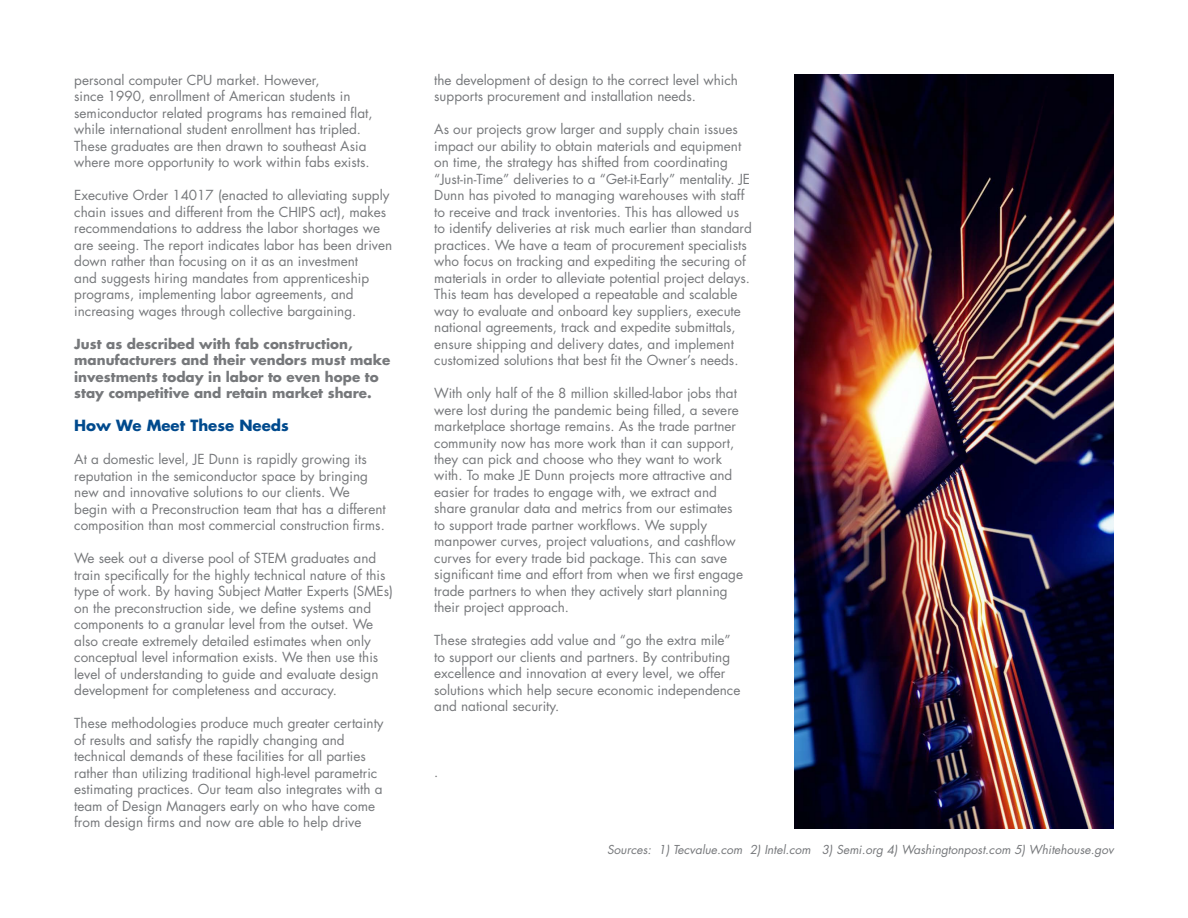
<style>
.page{position:relative;width:1188px;height:918px;background:#fff}
.page>*{position:absolute;margin:0;border:0;box-sizing:border-box;transform-origin:0 0}
.t1{font:700 15px "Futura Std";color:#004a8d}
.t2{font:13.5px/16.5px "Futura Std";color:#76787b}
.t3{font:700 13.5px/16.5px "Futura Std";color:#76787b}
.t4{font:italic 12px "Futura Std";color:#76787b}
</style>
<div class="page">
<img style="left:794px;top:74px;width:320px;height:755px">
<p class="t2" style="left:74px;top:72px;width:300px">personal computer CPU market. However,<br>since 1990, enrollment of American students in semiconductor related programs has remained flat, while international student enrollment has tripled.<br>These graduates are then drawn to southeast Asia where more opportunity to work within fabs exists.</p>
<p class="t2" style="left:74px;top:187px;width:320px">Executive Order 14017 (enacted to alleviating supply chain issues and different from the CHIPS act), makes recommendations to address the labor shortages we are seeing. The report indicates labor has been driven down rather than focusing on it as an investment<br>and suggests hiring mandates from apprenticeship programs, implementing labor agreements, and increasing wages through collective bargaining.</p>
<p class="t3" style="left:74px;top:335px;width:318px">Just as described with fab construction, manufacturers and their vendors must make investments today in labor to even hope to stay competitive and retain market share.</p>
<p class="t1" style="left:74px;top:416px;width:216px">How We Meet These Needs</p>
<p class="t2" style="left:74px;top:451px;width:313px">At a domestic level, JE Dunn is rapidly growing its reputation in the semiconductor space by bringing new and innovative solutions to our clients. We begin with a Preconstruction team that has a different composition than most commercial construction firms.</p>
<p class="t2" style="left:74px;top:550px;width:320px">We seek out a diverse pool of STEM graduates and train specifically for the highly technical nature of this type of work. By having Subject Matter Experts (SMEs) on the preconstruction side, we define systems and components to a granular level from the outset. We also create extremely detailed estimates when only conceptual level information exists. We then use this level of understanding to guide and evaluate design development for completeness and accuracy.</p>
<p class="t2" style="left:74px;top:715px;width:311px">These methodologies produce much greater certainty of results and satisfy the rapidly changing and technical demands of these facilities for all parties rather than utilizing traditional high-level parametric estimating practices. Our team also integrates with a team of Design Managers early on who have come from design firms and now are able to help drive</p>
<p class="t2" style="left:434px;top:72px;width:305px">the development of design to the correct level which supports procurement and installation needs.</p>
<p class="t2" style="left:434px;top:121px;width:319px">As our projects grow larger and supply chain issues impact our ability to obtain materials and equipment on time, the strategy has shifted from coordinating “Just-in-Time” deliveries to a “Get-it-Early” mentality. JE Dunn has pivoted to managing warehouses with staff to receive and track inventories. This has allowed us to identify deliveries at risk much earlier than standard practices. We have a team of procurement specialists who focus on tracking and expediting the securing of materials in order to alleviate potential project delays.<br>This team has developed a repeatable and scalable way to evaluate and onboard key suppliers, execute national agreements, track and expedite submittals, ensure shipping and delivery dates, and implement customized solutions that best fit the Owner’s needs.</p>
<p class="t2" style="left:434px;top:385px;width:310px">With only half of the 8 million skilled-labor jobs that were lost during the pandemic being filled, a severe marketplace shortage remains. As the trade partner community now has more work than it can support, they can pick and choose who they want to work with. To make JE Dunn projects more attractive and easier for trades to engage with, we extract and share granular data and metrics from our estimates to support trade partner workflows. We supply manpower curves, project valuations, and cashflow curves for every trade bid package. This can save significant time and effort from when we first engage trade partners to when they actively start planning their project approach.</p>
<p class="t2" style="left:434px;top:632px;width:308px">These strategies add value and “go the extra mile” to support our clients and partners. By contributing excellence and innovation at every level, we offer solutions which help secure economic independence and national security.</p>
<p class="t2" style="left:434px;top:764px;width:6px">.</p>
<p class="t4" style="left:607px;top:842px;width:508px">Sources: 1) Tecvalue.com 2) Intel.com 3) Semi.org 4) Washingtonpost.com 5) Whitehouse.gov</p>
</div>
